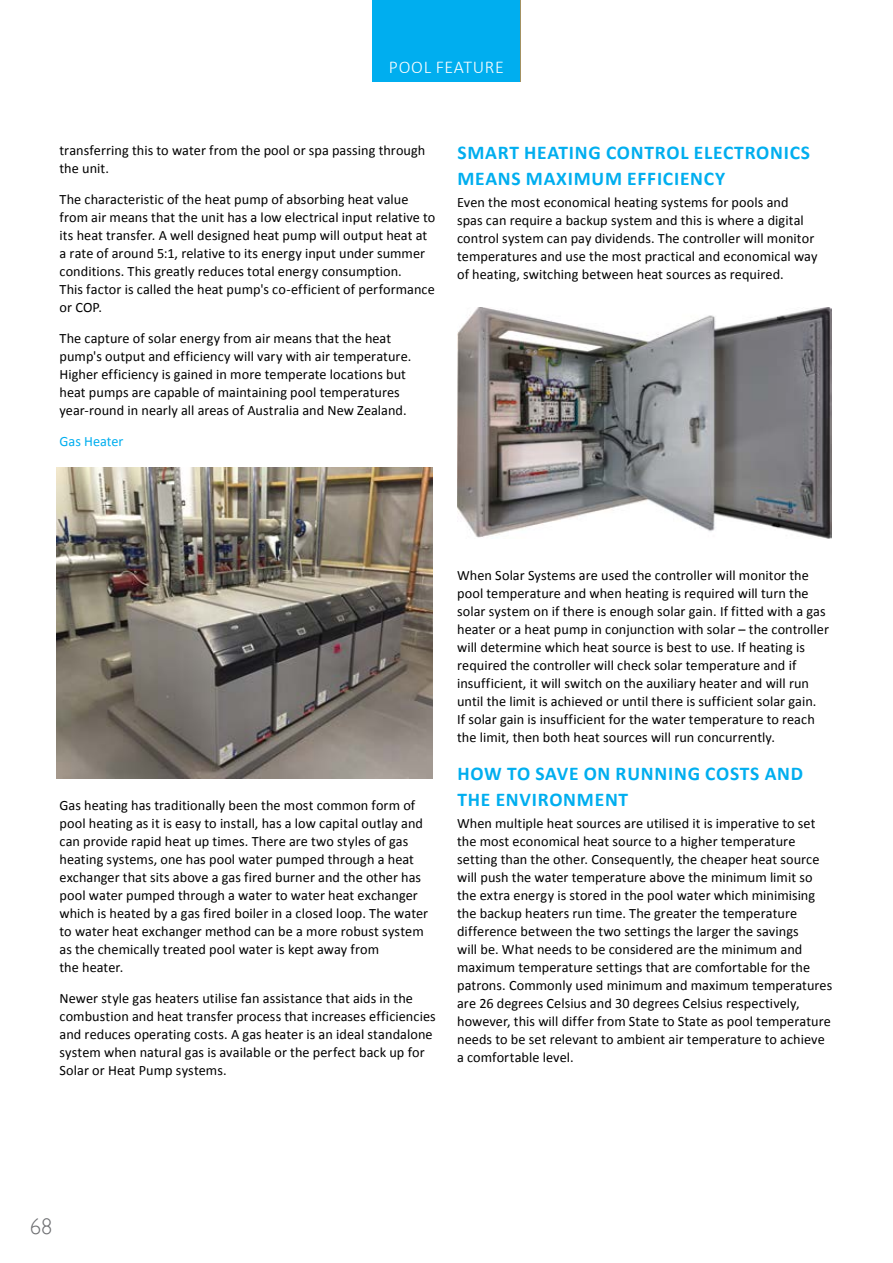
<style>
.page{position:relative;width:893px;height:1263px;background:#fff}
.page>*{position:absolute;margin:0;border:0;box-sizing:border-box;transform-origin:0 0}
.t1{font:300 22.5px "Gill Sans";color:#6d6e71}
.Sub_heading{font:700 19.5px/25.5px "Calibri";letter-spacing:.04em;color:#00aeef}
.Byline{font:300 18px "Calibri";letter-spacing:.04em;color:#fff}
.Body_Text{font:14.25px/18px "Calibri";letter-spacing:.005em;color:#000}
.Sub_Subhead{font:14.25px "Calibri";color:#00aeef}
</style>
<div class="page">
<img style="left:57px;top:467px;width:376px;height:311px">
<div style="left:372px;top:0;width:148px;height:81px;background:#00aeef"></div>
<img style="left:457px;top:307px;width:374px;height:232px">
<p class="Byline" style="left:389px;top:56px;width:117px">POOL FEATURE</p>
<p class="Body_Text" style="left:60px;top:141px;width:367px">transferring this to water from the pool or spa passing through the unit.</p>
<p class="Body_Text" style="left:60px;top:190px;width:377px">The characteristic of the heat pump of absorbing heat value from air means that the unit has a low electrical input relative to its heat transfer. A well designed heat pump will output heat at a rate of around 5:1, relative to its energy input under summer conditions. This greatly reduces total energy consumption.<br>This factor is called the heat pump's co-efficient of performance or COP.</p>
<p class="Body_Text" style="left:60px;top:328px;width:353px">The capture of solar energy from air means that the heat pump's output and efficiency will vary with air temperature.<br>Higher efficiency is gained in more temperate locations but heat pumps are capable of maintaining pool temperatures year-round in nearly all areas of Australia and New Zealand.</p>
<p class="Sub_Subhead" style="left:60px;top:432px;width:65px">Gas Heater</p>
<p class="Sub_heading" style="left:457px;top:139px;width:354px">SMART HEATING CONTROL ELECTRONICS<br>MEANS MAXIMUM EFFICIENCY</p>
<p class="Body_Text" style="left:457px;top:193px;width:362px">Even the most economical heating systems for pools and spas can require a backup system and this is where a digital control system can pay dividends. The controller will monitor temperatures and use the most practical and economical way of heating, switching between heat sources as required.</p>
<p class="Body_Text" style="left:60px;top:795px;width:370px">Gas heating has traditionally been the most common form of pool heating as it is easy to install, has a low capital outlay and can provide rapid heat up times. There are two styles of gas heating systems, one has pool water pumped through a heat exchanger that sits above a gas fired burner and the other has pool water pumped through a water to water heat exchanger which is heated by a gas fired boiler in a closed loop. The water to water heat exchanger method can be a more robust system as the chemically treated pool water is kept away from<br>the heater.</p>
<p class="Body_Text" style="left:60px;top:988px;width:378px">Newer style gas heaters utilise fan assistance that aids in the combustion and heat transfer process that increases efficiencies and reduces operating costs. A gas heater is an ideal standalone system when natural gas is available or the perfect back up for Solar or Heat Pump systems.</p>
<p class="Body_Text" style="left:457px;top:565px;width:373px">When Solar Systems are used the controller will monitor the pool temperature and when heating is required will turn the solar system on if there is enough solar gain. If fitted with a gas heater or a heat pump in conjunction with solar – the controller will determine which heat source is best to use. If heating is required the controller will check solar temperature and if insufficient, it will switch on the auxiliary heater and will run until the limit is achieved or until there is sufficient solar gain.<br>If solar gain is insufficient for the water temperature to reach the limit, then both heat sources will run concurrently.</p>
<p class="Sub_heading" style="left:457px;top:760px;width:347px">HOW TO SAVE ON RUNNING COSTS AND<br>THE ENVIRONMENT</p>
<p class="Body_Text" style="left:457px;top:813px;width:377px">When multiple heat sources are utilised it is imperative to set the most economical heat source to a higher temperature setting than the other. Consequently, the cheaper heat source will push the water temperature above the minimum limit so the extra energy is stored in the pool water which minimising the backup heaters run time. The greater the temperature difference between the two settings the larger the savings<br>will be. What needs to be considered are the minimum and maximum temperature settings that are comfortable for the patrons. Commonly used minimum and maximum temperatures are 26 degrees Celsius and 30 degrees Celsius respectively, however, this will differ from State to State as pool temperature needs to be set relevant to ambient air temperature to achieve a comfortable level.</p>
<h1 class="t1" style="left:30px;top:1213px;width:24px">68</h1>
</div>
